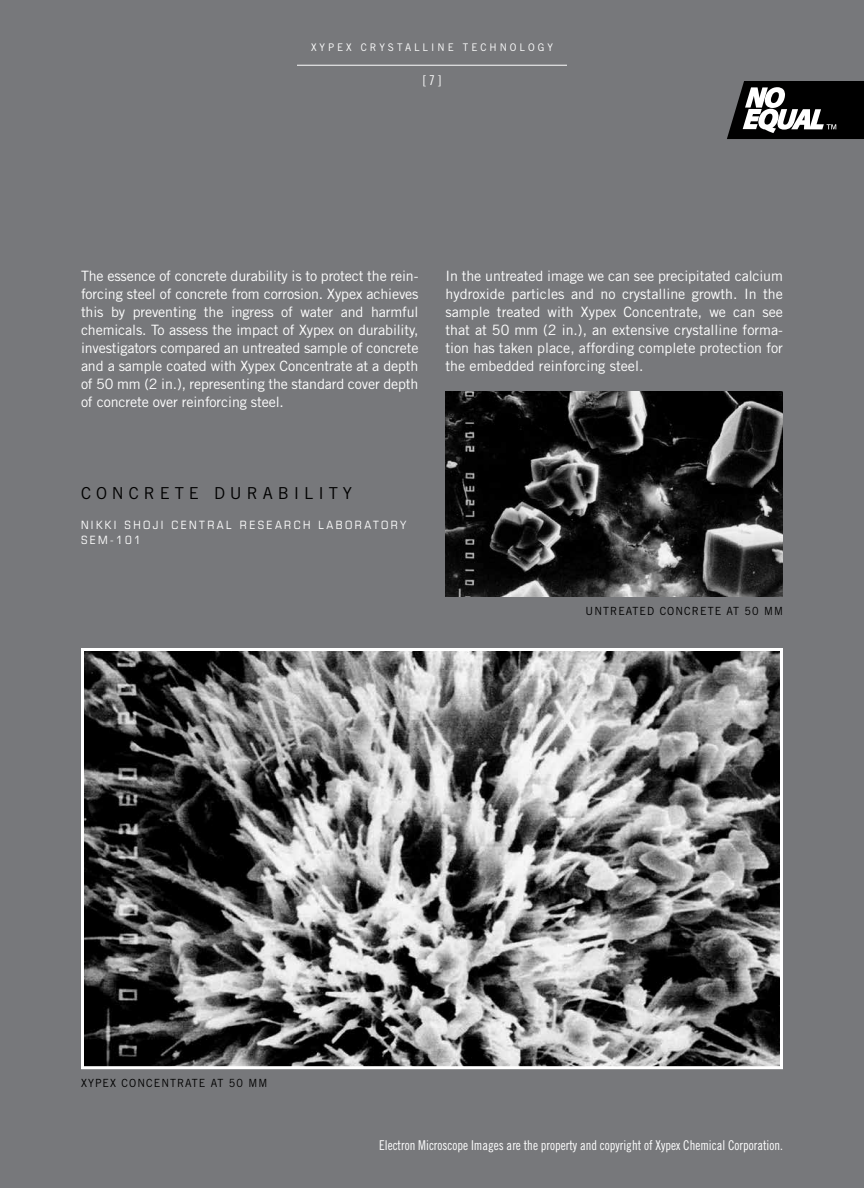
<style>
.page{position:relative;width:864px;height:1188px;background:#77787b}
.page>*{position:absolute;margin:0;border:0;box-sizing:border-box;transform-origin:0 0}
.t1{font:16.5px "Trade Gothic";letter-spacing:.3em;color:#000}
.t2{font:14.25px/18px "Trade Gothic";letter-spacing:-.005em;color:#fff;text-align:justify}
.t3{font:13.5px "Trade Gothic Cond Eighteen";color:#fff;scale:.95 1}
.t4{font:condensed 11.4px/14.4px "Eurostile";letter-spacing:.2em;color:#fff;scale:1.05 1}
.t5{font:11.25px "Trade Gothic";letter-spacing:.1em;color:#000;scale:.95 1}
.t6{font:10.5px "Trade Gothic";letter-spacing:.3em;color:#fff;scale:.95 1}
</style>
<div class="page">
<img style="left:446px;top:392px;width:337px;height:205px">
<hr style="left:297px;top:65px;width:270px;height:1px;background:#fff">
<img style="left:85px;top:652px;width:694px;height:413px">
<div style="left:81px;top:648px;width:702px;height:421px;border:3px solid #fff"></div>
<svg style="left:727px;top:81px;width:137px;height:58px;background:#3e3e3e"></svg>
<p class="t6" style="left:311px;top:41px;width:256px">XYPEX CRYSTALLINE TECHNOLOGY</p>
<p class="t3" style="left:423px;top:72px;width:21px">[ 7 ]</p>
<p class="t2" style="left:81px;top:267px;width:339px">The essence of concrete durability is to protect the rein&shy;forcing steel of concrete from corrosion. Xypex achieves this by preventing the ingress of water and harmful chemicals. To assess the impact of Xypex on durability, investigators compared an untreated sample of concrete and a sample coated with Xypex Concentrate at a depth of 50 mm (2 in.), representing the standard cover depth of concrete over reinforcing steel.</p>
<p class="t2" style="left:446px;top:267px;width:339px">In the untreated image we can see precipitated calcium hydroxide particles and no crystalline growth. In the sample treated with Xypex Concentrate, we can see that at 50 mm (2 in.), an extensive crystalline forma&shy;tion has taken place, affording complete protection for the embedded reinforcing steel.</p>
<p class="t1" style="left:81px;top:483px;width:273px">CONCRETE DURABILITY</p>
<p class="t4" style="left:81px;top:518px;width:311px">NIKKI SHOJI CENTRAL RESEARCH LABORATORY<br>SEM-101</p>
<p class="t5" style="left:586px;top:605px;width:209px">UNTREATED CONCRETE AT 50 MM</p>
<p class="t5" style="left:81px;top:1076px;width:198px">XYPEX CONCENTRATE AT 50 MM</p>
<p class="t3" style="left:379px;top:1137px;width:427px">Electron Microscope Images are the property and copyright of Xypex Chemical Corporation.</p>
</div>
